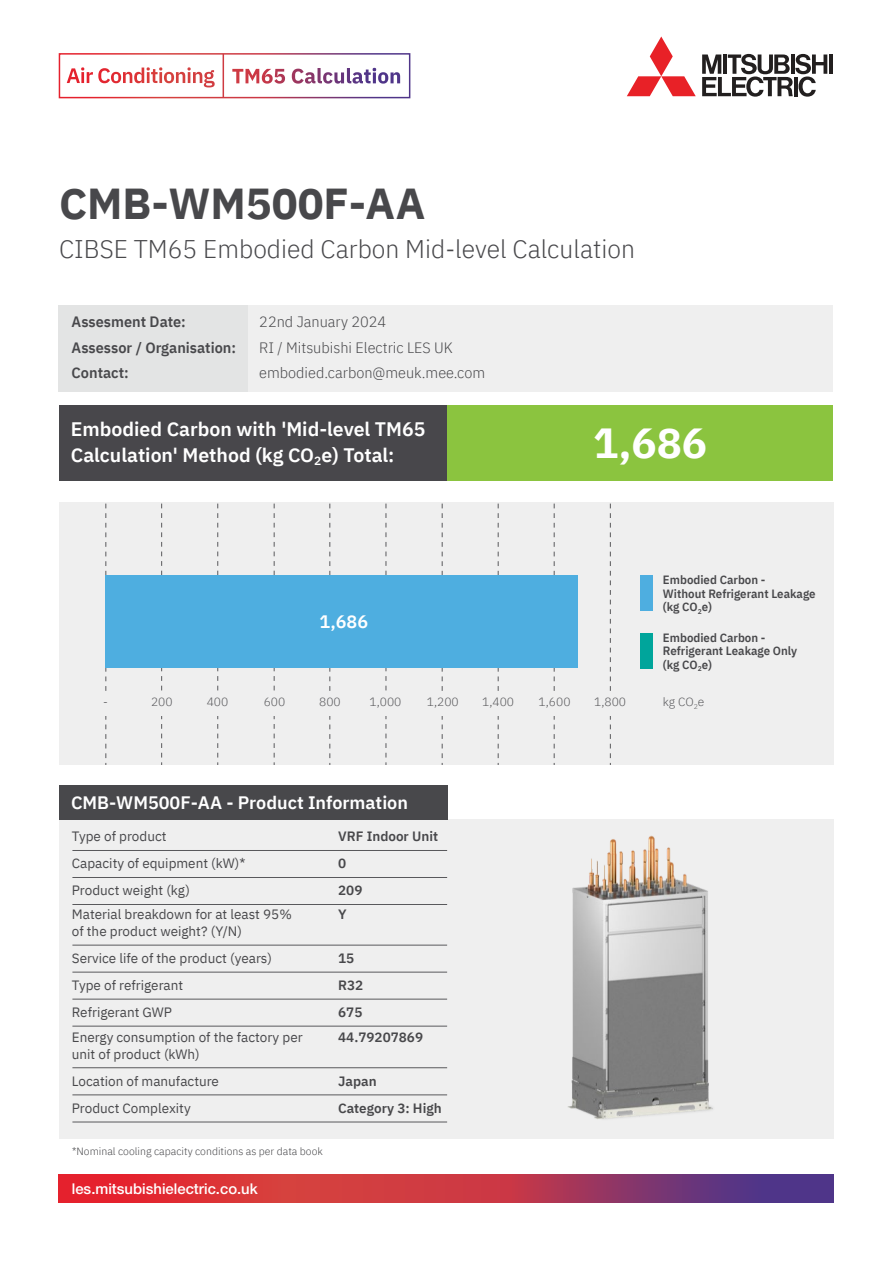
<style>
.page{position:relative;width:893px;height:1263px;background:#fff}
.page>*{position:absolute;margin:0;border:0;box-sizing:border-box;transform-origin:0 0}
.t1{font:700 43.2px "IBM Plex Sans";color:#48484b}
.t2{font:700 42px "IBM Plex Sans";color:#fff}
.t3{font:300 25.5px "IBM Plex Sans";color:#48484b}
.t4{font:600 19.5px/25.5px "IBM Plex Sans";color:#fff}
.t5{font:600 18px "IBM Plex Sans";color:#fff}
.t6{font:300 15px/25.5px "IBM Plex Sans";color:#48484b}
.t7{font:600 15px/25.5px "IBM Plex Sans";color:#48484b}
.t8{font:500 14.85px "Helvetica Neue LT Pro";color:#fff}
.t9{font:13.5px/27px "IBM Plex Sans";color:#48484b}
.t10{font:600 13.5px/27px "IBM Plex Sans";color:#48484b}
.t11{font:600 12px/13.5px "IBM Plex Sans";color:#48484b;scale:.96 1}
.t12{font:300 12px "IBM Plex Sans";color:#59595c}
.t13{font:300 10.5px "IBM Plex Sans";color:#48484b}
</style>
<div class="page">
<div style="left:59px;top:820px;width:774px;height:319px;background:#efefef"></div>
<div style="left:60px;top:305px;width:773px;height:86px;background:#efefef"></div>
<div style="left:59px;top:405px;width:389px;height:76px;background:#48474b"></div>
<div style="left:59px;top:305px;width:189px;height:86px;background:#e3e4e4"></div>
<svg style="left:627px;top:37px;width:69px;height:59px"></svg>
<hr style="left:829px;top:55px;width:4px;height:19px;background:#221f1f">
<svg style="left:702px;top:54px;width:125px;height:43px"></svg>
<div style="left:59px;top:786px;width:388px;height:34px;background:#48484b"></div>
<hr style="left:72px;top:850px;width:375px;height:1px;background:#59595c">
<hr style="left:72px;top:877px;width:375px;height:1px;background:#59595c">
<hr style="left:72px;top:904px;width:375px;height:1px;background:#59595c">
<hr style="left:72px;top:945px;width:375px;height:1px;background:#59595c">
<hr style="left:72px;top:972px;width:375px;height:1px;background:#59595c">
<hr style="left:72px;top:999px;width:375px;height:1px;background:#59595c">
<hr style="left:72px;top:1026px;width:375px;height:1px;background:#59595c">
<hr style="left:72px;top:1067px;width:375px;height:1px;background:#59595c">
<hr style="left:72px;top:1094px;width:375px;height:1px;background:#59595c">
<hr style="left:72px;top:1122px;width:375px;height:1px;background:#59595c">
<svg style="left:59px;top:1174px;width:774px;height:29px;background:#b13551"></svg>
<div style="left:59px;top:53px;width:351px;height:45px;border:2px solid #fff"></div>
<hr style="left:223px;top:54px;width:1px;height:44px;background:#cf3b42">
<svg style="left:67px;top:67px;width:309px;height:17px"></svg>
<div style="left:448px;top:405px;width:385px;height:76px;background:#8bc43f"></div>
<div style="left:59px;top:502px;width:774px;height:262px;background:#efefef"></div>
<svg style="left:498px;top:504px;width:1px;height:260px"></svg>
<svg style="left:442px;top:504px;width:1px;height:260px"></svg>
<svg style="left:161px;top:504px;width:1px;height:260px"></svg>
<svg style="left:106px;top:504px;width:1px;height:260px"></svg>
<svg style="left:330px;top:504px;width:1px;height:260px"></svg>
<svg style="left:554px;top:504px;width:1px;height:260px"></svg>
<svg style="left:610px;top:504px;width:1px;height:260px"></svg>
<svg style="left:274px;top:504px;width:1px;height:260px"></svg>
<svg style="left:386px;top:504px;width:1px;height:260px"></svg>
<div style="left:641px;top:575px;width:12px;height:36px;background:#4eaee0"></div>
<div style="left:641px;top:633px;width:12px;height:36px;background:#00a59b"></div>
<svg style="left:217px;top:504px;width:1px;height:260px"></svg>
<div style="left:92px;top:691px;width:541px;height:24px;background:#efefef"></div>
<div style="left:105px;top:575px;width:473px;height:93px;background:#4eaee0"></div>
<img style="left:568px;top:835px;width:145px;height:284px">
<h1 class="t1" style="left:59px;top:170px;width:368px">CMB-WM500F-AA</h1>
<h3 class="t3" style="left:59px;top:230px;width:577px">CIBSE TM65 Embodied Carbon Mid-level Calculation</h3>
<p class="t7" style="left:72px;top:308px;width:166px">Assesment Date:<br>Assessor / Organisation:<br>Contact:</p>
<p class="t6" style="left:259px;top:308px;width:227px">22nd January 2024<br>RI / Mitsubishi Electric LES UK embodied.carbon@meuk.mee.com</p>
<h3 class="t4" style="left:71px;top:415px;width:356px">Embodied Carbon with 'Mid-level TM65<br>Calculation' Method (kg CO<sub>2</sub>e) Total:</h3>
<h2 class="t2" style="left:593px;top:410px;width:115px">1,686</h2>
<h3 class="t5" style="left:320px;top:607px;width:50px">1,686</h3>
<p class="t12" style="left:103px;top:693px;width:6px">-</p>
<p class="t12" style="left:151px;top:693px;width:23px">200</p>
<p class="t12" style="left:207px;top:693px;width:23px">400</p>
<p class="t12" style="left:264px;top:693px;width:23px">600</p>
<p class="t12" style="left:319px;top:693px;width:23px">800</p>
<p class="t12" style="left:370px;top:693px;width:33px">1,000</p>
<p class="t12" style="left:427px;top:693px;width:33px">1,200</p>
<p class="t12" style="left:482px;top:693px;width:33px">1,400</p>
<p class="t12" style="left:539px;top:693px;width:33px">1,600</p>
<p class="t12" style="left:594px;top:693px;width:33px">1,800</p>
<h3 class="t5" style="left:71px;top:788px;width:338px">CMB-WM500F-AA - Product Information</h3>
<p class="t9" style="left:72px;top:822px;width:175px">Type of product<br>Capacity of equipment (kW)*<br>Product weight (kg)</p>
<p class="t9" style="left:72px;top:905px;width:222px;line-height:16.5px">Material breakdown for at least 95% of the product weight? (Y/N)</p>
<p class="t9" style="left:72px;top:943px;width:202px">Service life of the product (years)<br>Type of refrigerant<br>Refrigerant GWP</p>
<p class="t9" style="left:72px;top:1028px;width:232px;line-height:16.5px">Energy consumption of the factory per unit of product (kWh)</p>
<p class="t9" style="left:72px;top:1066px;width:149px">Location of manufacture<br>Product Complexity</p>
<p class="t13" style="left:72px;top:1144px;width:252px">*Nominal cooling capacity conditions as per data book</p>
<p class="t8" style="left:72px;top:1180px;width:187px">les.mitsubishielectric.co.uk</p>
<p class="t10" style="left:338px;top:822px;width:102px">VRF Indoor Unit<br>0<br>209</p>
<p class="t10" style="left:338px;top:900px;width:10px">Y</p>
<p class="t10" style="left:338px;top:943px;width:27px">15<br>R32<br>675</p>
<p class="t10" style="left:338px;top:1023px;width:87px">44.79207869</p>
<p class="t10" style="left:338px;top:1066px;width:105px">Japan<br>Category 3: High</p>
<p class="t11" style="left:663px;top:572px;width:161px">Embodied Carbon -<br>Without Refrigerant Leakage (kg CO<sub>2</sub>e)</p>
<p class="t11" style="left:663px;top:630px;width:141px">Embodied Carbon -<br>Refrigerant Leakage Only (kg CO<sub>2</sub>e)</p>
<p class="t12" style="left:663px;top:693px;width:43px">kg CO<sub>2</sub>e</p>
</div>
